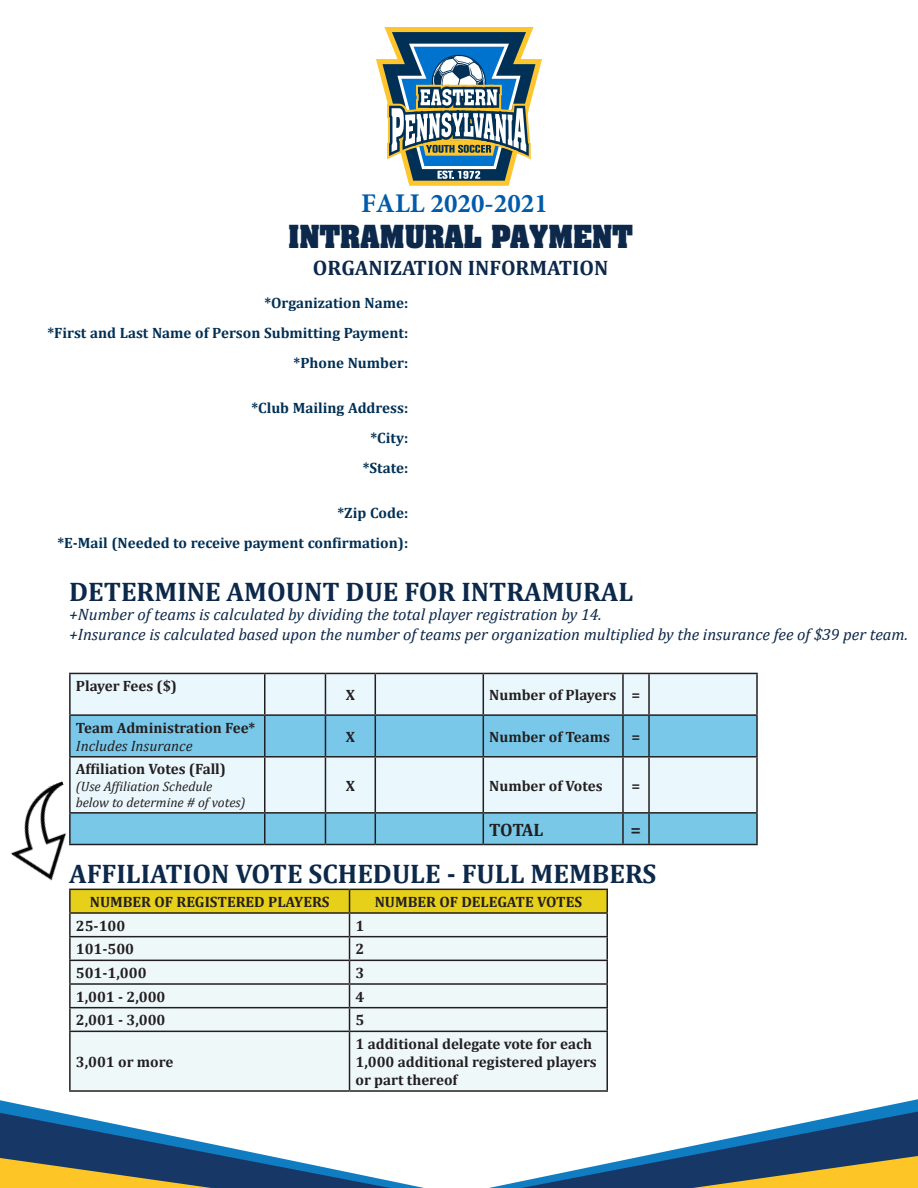
<style>
.page{position:relative;width:918px;height:1188px;background:#fff}
.page>*{position:absolute;margin:0;border:0;box-sizing:border-box;transform-origin:0 0}
.t1{font:700 27px "Cambria";color:#0c284a}
.t2{font:700 27px "Aachen";color:#0c284a}
.t3{font:700 27px "Minion Pro";color:#005bab}
.t4{font:700 21px "Cambria";color:#0c284a}
.t5{font:700 18px "Cambria";letter-spacing:-.025em;color:#231f20}
.t6{font:italic 16.5px "Cambria";color:#0c284a}
.t7{font:700 15px/18px "Cambria";color:#231f20}
.t8{font:700 15px "Cambria";color:#003056}
.t9{font:italic 15px "Cambria";color:#231f20}
.t10{font:italic 13.5px "Cambria";color:#231f20}
</style>
<div class="page">
<svg style="left:0;top:1100px;width:424px;height:88px"></svg>
<svg style="left:376px;top:27px;width:166px;height:159px"></svg>
<hr style="left:69px;top:673px;width:196px;height:1px;background:#231f20">
<hr style="left:69px;top:674px;width:2px;height:40px;background:#231f20">
<hr style="left:649px;top:673px;width:109px;height:1px;background:#231f20">
<hr style="left:756px;top:674px;width:2px;height:40px;background:#231f20">
<hr style="left:69px;top:714px;width:196px;height:2px;background:#231f20">
<hr style="left:69px;top:716px;width:2px;height:40px;background:#231f20">
<hr style="left:649px;top:714px;width:109px;height:2px;background:#231f20">
<hr style="left:756px;top:716px;width:2px;height:40px;background:#231f20">
<hr style="left:69px;top:756px;width:196px;height:2px;background:#231f20">
<hr style="left:69px;top:758px;width:2px;height:54px;background:#231f20">
<hr style="left:649px;top:756px;width:109px;height:2px;background:#231f20">
<hr style="left:756px;top:758px;width:2px;height:54px;background:#231f20">
<hr style="left:649px;top:812px;width:109px;height:2px;background:#231f20">
<hr style="left:756px;top:814px;width:2px;height:30px;background:#231f20">
<svg style="left:70px;top:673px;width:687px;height:172px;background:#b1d8e9"></svg>
<hr style="left:649px;top:844px;width:109px;height:1px;background:#231f20">
<svg style="left:489px;top:1099px;width:429px;height:89px"></svg>
<div style="left:71px;top:1032px;width:535px;height:58px;background:#eef8f9"></div>
<hr style="left:69px;top:890px;width:2px;height:22px;background:#231f20">
<hr style="left:350px;top:889px;width:258px;height:1px;background:#231f20">
<hr style="left:606px;top:890px;width:2px;height:22px;background:#231f20">
<hr style="left:69px;top:912px;width:281px;height:2px;background:#231f20">
<hr style="left:69px;top:914px;width:2px;height:22px;background:#231f20">
<hr style="left:350px;top:912px;width:258px;height:2px;background:#231f20">
<hr style="left:606px;top:914px;width:2px;height:22px;background:#231f20">
<hr style="left:69px;top:936px;width:281px;height:1px;background:#231f20">
<hr style="left:69px;top:937px;width:2px;height:23px;background:#231f20">
<hr style="left:350px;top:936px;width:258px;height:1px;background:#231f20">
<hr style="left:606px;top:937px;width:2px;height:23px;background:#231f20">
<hr style="left:69px;top:960px;width:281px;height:1px;background:#231f20">
<hr style="left:69px;top:961px;width:2px;height:22px;background:#231f20">
<hr style="left:350px;top:960px;width:258px;height:1px;background:#231f20">
<hr style="left:606px;top:961px;width:2px;height:22px;background:#231f20">
<hr style="left:69px;top:983px;width:281px;height:2px;background:#231f20">
<hr style="left:69px;top:985px;width:2px;height:22px;background:#231f20">
<hr style="left:350px;top:983px;width:258px;height:2px;background:#231f20">
<hr style="left:606px;top:985px;width:2px;height:22px;background:#231f20">
<hr style="left:69px;top:1007px;width:281px;height:1px;background:#231f20">
<hr style="left:69px;top:1008px;width:2px;height:23px;background:#231f20">
<hr style="left:350px;top:1007px;width:258px;height:1px;background:#231f20">
<svg style="left:70px;top:889px;width:537px;height:142px;background:#dee2c7"></svg>
<hr style="left:606px;top:1008px;width:2px;height:23px;background:#231f20">
<hr style="left:69px;top:1031px;width:281px;height:1px;background:#231f20">
<hr style="left:69px;top:1032px;width:2px;height:58px;background:#231f20">
<hr style="left:350px;top:1031px;width:258px;height:1px;background:#231f20">
<hr style="left:349px;top:1032px;width:1px;height:58px;background:#231f20">
<hr style="left:606px;top:1032px;width:2px;height:58px;background:#231f20">
<hr style="left:69px;top:1090px;width:281px;height:2px;background:#231f20">
<hr style="left:350px;top:1090px;width:258px;height:2px;background:#231f20">
<img style="left:11px;top:781px;width:82px;height:109px">
<h1 class="t3" style="left:361px;top:184px;width:188px">FALL 2020-2021</h1>
<p class="t2" style="left:289px;top:216px;width:346px">INTRAMURAL PAYMENT</p>
<p class="t4" style="left:313px;top:253px;width:297px">ORGANIZATION INFORMATION</p>
<p class="t8" style="left:264px;top:292px;width:145px">*Organization Name:</p>
<p class="t8" style="left:47px;top:322px;width:362px">*First and Last Name of Person Submitting Payment:</p>
<p class="t8" style="left:294px;top:352px;width:116px">*Phone Number:</p>
<p class="t8" style="left:251px;top:397px;width:158px">*Club Mailing Address:</p>
<p class="t8" style="left:370px;top:427px;width:39px">*City:</p>
<p class="t8" style="left:363px;top:457px;width:47px">*State:</p>
<p class="t8" style="left:337px;top:502px;width:72px">*Zip Code:</p>
<p class="t8" style="left:57px;top:532px;width:352px">*E-Mail (Needed to receive payment confirmation):</p>
<p class="t1" style="left:69px;top:572px;width:566px">DETERMINE AMOUNT DUE FOR INTRAMURAL</p>
<p class="t6" style="left:69px;top:603px;width:534px">+Number of teams is calculated by dividing the total player registration by 14.</p>
<p class="t6" style="left:69px;top:622px;width:840px">+Insurance is calculated based upon the number of teams per organization multiplied by the insurance fee of $39 per team.</p>
<p class="t7" style="left:76px;top:677px;width:103px">Player Fees ($)</p>
<p class="t7" style="left:346px;top:686px;width:11px">X</p>
<p class="t7" style="left:489px;top:686px;width:128px">Number of Players</p>
<p class="t7" style="left:632px;top:686px;width:10px">=</p>
<p class="t7" style="left:76px;top:718px;width:181px">Team Administration Fee*</p>
<p class="t9" style="left:76px;top:735px;width:118px">Includes Insurance</p>
<p class="t7" style="left:76px;top:760px;width:152px">Affiliation Votes (Fall)</p>
<p class="t10" style="left:76px;top:777px;width:138px">(Use Affiliation Schedule</p>
<p class="t10" style="left:76px;top:793px;width:171px">below to determine # of votes)</p>
<p class="t7" style="left:346px;top:727px;width:11px">X</p>
<p class="t7" style="left:489px;top:727px;width:122px">Number of Teams</p>
<p class="t7" style="left:632px;top:727px;width:10px">=</p>
<p class="t7" style="left:346px;top:776px;width:11px">X</p>
<p class="t7" style="left:489px;top:776px;width:115px">Number of Votes</p>
<p class="t7" style="left:632px;top:776px;width:10px">=</p>
<p class="t5" style="left:489px;top:817px;width:56px">TOTAL</p>
<p class="t5" style="left:631px;top:817px;width:12px">=</p>
<p class="t1" style="left:69px;top:854px;width:589px">AFFILIATION VOTE SCHEDULE - FULL MEMBERS</p>
<p class="t7" style="left:90px;top:892px;width:241px">NUMBER OF REGISTERED PLAYERS</p>
<p class="t7" style="left:375px;top:892px;width:209px">NUMBER OF DELEGATE VOTES</p>
<p class="t7" style="left:76px;top:916px;width:51px">25-100</p>
<p class="t7" style="left:356px;top:916px;width:10px">1</p>
<p class="t7" style="left:76px;top:940px;width:60px">101-500</p>
<p class="t7" style="left:356px;top:940px;width:10px">2</p>
<p class="t7" style="left:76px;top:963px;width:72px">501-1,000</p>
<p class="t7" style="left:356px;top:963px;width:10px">3</p>
<p class="t7" style="left:76px;top:987px;width:91px">1,001 - 2,000</p>
<p class="t7" style="left:356px;top:987px;width:10px">4</p>
<p class="t7" style="left:76px;top:1011px;width:91px">2,001 - 3,000</p>
<p class="t7" style="left:356px;top:1011px;width:10px">5</p>
<p class="t7" style="left:76px;top:1052px;width:99px">3,001 or more</p>
<p class="t7" style="left:356px;top:1034px;width:243px">1 additional delegate vote for each<br>1,000 additional registered players or part thereof</p>
</div>
